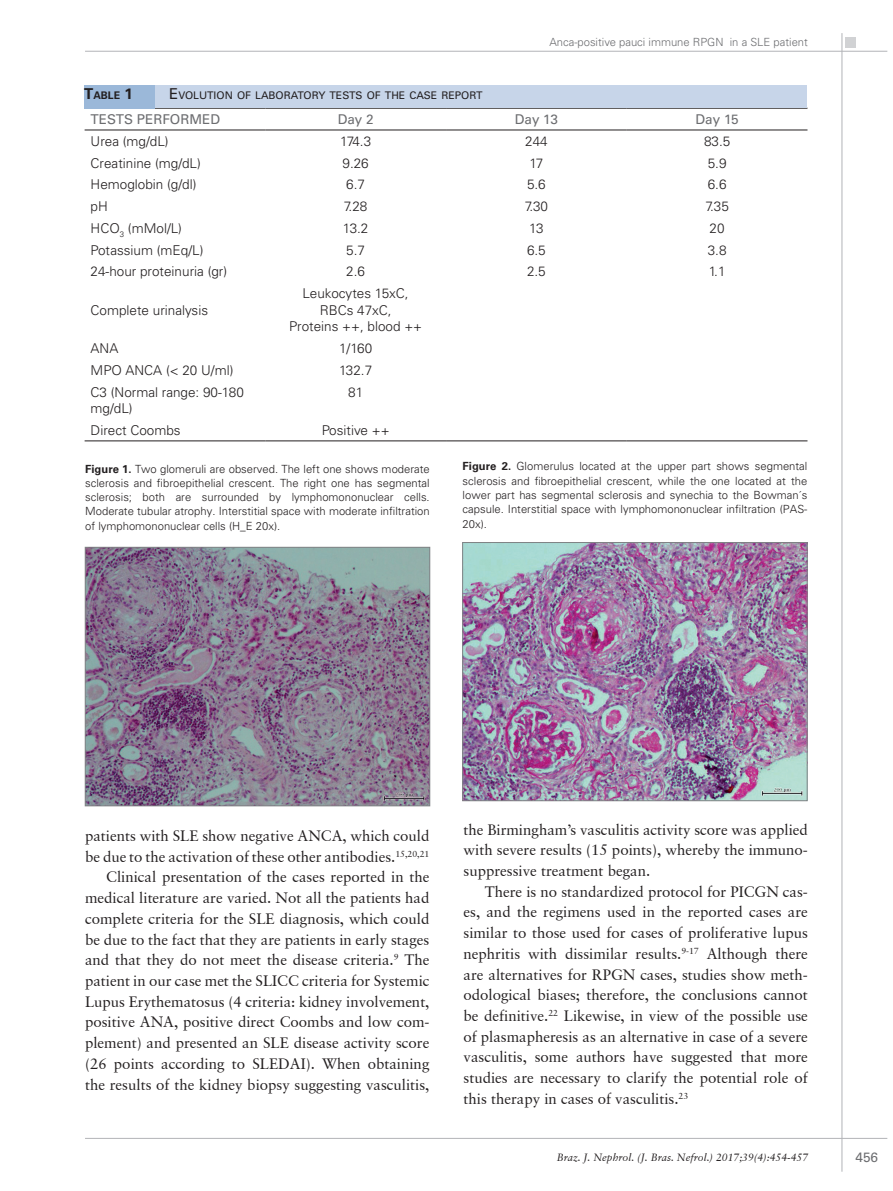
<style>
.page{position:relative;width:893px;height:1191px;background:#fff}
.page>*{position:absolute;margin:0;border:0;box-sizing:border-box;transform-origin:0 0}
.Texto{font:15px/20.7px "Garamond Retrospective S Si";color:#231f20;text-align:justify}
.Tabela_o_restante{font:300 13.5px/16.5px "Univers LT Std";color:#231f20;text-align:center}
.Tabela_1º_Linha{font:13.5px "Univers LT Std";color:#6c6d70}
.Legenda{font:300 11.25px/14.2px "Univers LT Std";color:#231f20;text-align:justify}
.t1{font:300 11.25px "Univers LT Std";color:#6c6d70}
.t2{font:italic 10.5px "Garamond Retrospective S Si";color:#231f20}
.Tabela_Titulo{font:10.5px "Univers LT Std";color:#231f20}
.Tabela_Titulo-2{font:700 10.5px "Univers LT Std";color:#231f20}
.s1{font-size:15px}
.s2{font-weight:400;font-size:15px}
.s3{font-weight:700}
</style>
<div class="page">
<div style="left:845px;top:37px;width:11px;height:11px;background:#d1d2d4"></div>
<hr style="left:85px;top:51px;width:802px;height:1px;background:#b2b3b7">
<hr style="left:842px;top:33px;width:1px;height:1138px;background:#b2b3b7">
<hr style="left:85px;top:1138px;width:802px;height:1px;background:#b2b3b7">
<hr style="left:85px;top:440px;width:180px;height:1px;background:#231f20">
<hr style="left:265px;top:440px;width:181px;height:1px;background:#231f20">
<hr style="left:446px;top:440px;width:181px;height:1px;background:#231f20">
<hr style="left:627px;top:440px;width:180px;height:1px;background:#231f20">
<hr style="left:85px;top:108px;width:180px;height:1px;background:#231f20">
<hr style="left:265px;top:108px;width:181px;height:1px;background:#231f20">
<hr style="left:446px;top:108px;width:181px;height:1px;background:#231f20">
<hr style="left:627px;top:108px;width:180px;height:1px;background:#231f20">
<hr style="left:85px;top:130px;width:180px;height:1px;background:#231f20">
<hr style="left:265px;top:130px;width:181px;height:1px;background:#231f20">
<hr style="left:446px;top:130px;width:181px;height:1px;background:#231f20">
<hr style="left:627px;top:130px;width:180px;height:1px;background:#231f20">
<div style="left:84px;top:85px;width:723px;height:23px;background:#c7d5e9"></div>
<div style="left:84px;top:85px;width:71px;height:23px;background:#9bb8d9"></div>
<img style="left:87px;top:549px;width:341px;height:255px">
<div style="left:85px;top:547px;width:345px;height:259px;border:1px solid #808285"></div>
<img style="left:464px;top:544px;width:341px;height:255px">
<div style="left:462px;top:542px;width:345px;height:259px;border:1px solid #808285"></div>
<p class="Tabela_Titulo-2" style="left:84px;top:89px;width:72px"><span class="s1">T</span>able <span class="s1">1</span> <span class="s2">E</span></p>
<p class="Tabela_Titulo" style="left:178px;top:89px;width:306px">VOLUTION OF LABORATORY TESTS OF THE CASE REPORT</p>
<p class="t1" style="left:549px;top:36px;width:260px">Anca-positive pauci immune RPGN in a SLE patient</p>
<p class="Tabela_1º_Linha" style="left:91px;top:111px;width:131px">TESTS PERFORMED</p>
<p class="Tabela_1º_Linha" style="left:338px;top:111px;width:38px">Day 2</p>
<p class="Tabela_1º_Linha" style="left:515px;top:111px;width:45px">Day 13</p>
<p class="Tabela_1º_Linha" style="left:695px;top:111px;width:45px">Day 15</p>
<p class="Tabela_o_restante" style="left:91px;top:133px;width:80px">Urea (mg/dL)</p>
<p class="Tabela_o_restante" style="left:340px;top:133px;width:33px">174.3</p>
<p class="Tabela_o_restante" style="left:525px;top:133px;width:24px">244</p>
<p class="Tabela_o_restante" style="left:704px;top:133px;width:28px">83.5</p>
<p class="Tabela_o_restante" style="left:91px;top:154px;width:112px">Creatinine (mg/dL)</p>
<p class="Tabela_o_restante" style="left:343px;top:154px;width:28px">9.26</p>
<p class="Tabela_o_restante" style="left:529px;top:154px;width:16px">17</p>
<p class="Tabela_o_restante" style="left:708px;top:154px;width:20px">5.9</p>
<p class="Tabela_o_restante" style="left:91px;top:176px;width:107px">Hemoglobin (g/dl)</p>
<p class="Tabela_o_restante" style="left:346px;top:176px;width:20px">6.7</p>
<p class="Tabela_o_restante" style="left:527px;top:176px;width:20px">5.6</p>
<p class="Tabela_o_restante" style="left:708px;top:176px;width:20px">6.6</p>
<p class="Tabela_o_restante" style="left:91px;top:198px;width:19px">pH</p>
<p class="Tabela_o_restante" style="left:344px;top:198px;width:25px">7.28</p>
<p class="Tabela_o_restante" style="left:525px;top:198px;width:25px">7.30</p>
<p class="Tabela_o_restante" style="left:705px;top:198px;width:25px">7.35</p>
<p class="Tabela_o_restante" style="left:91px;top:220px;width:93px">HCO<sub>3</sub> (mMol/L)</p>
<p class="Tabela_o_restante" style="left:343px;top:220px;width:27px">13.2</p>
<p class="Tabela_o_restante" style="left:529px;top:220px;width:16px">13</p>
<p class="Tabela_o_restante" style="left:710px;top:220px;width:17px">20</p>
<p class="Tabela_o_restante" style="left:91px;top:242px;width:114px">Potassium (mEq/L)</p>
<p class="Tabela_o_restante" style="left:346px;top:242px;width:20px">5.7</p>
<p class="Tabela_o_restante" style="left:527px;top:242px;width:20px">6.5</p>
<p class="Tabela_o_restante" style="left:708px;top:242px;width:20px">3.8</p>
<p class="Tabela_o_restante" style="left:91px;top:263px;width:138px">24-hour proteinuria (gr)</p>
<p class="Tabela_o_restante" style="left:346px;top:263px;width:20px">2.6</p>
<p class="Tabela_o_restante" style="left:527px;top:263px;width:20px">2.5</p>
<p class="Tabela_o_restante" style="left:709px;top:263px;width:18px">1.1</p>
<p class="Tabela_o_restante" style="left:91px;top:302px;width:119px">Complete urinalysis</p>
<p class="Tabela_o_restante" style="left:289px;top:285px;width:134px">Leukocytes 15xC,<br>RBCs 47xC,<br>Proteins ++, blood ++</p>
<p class="Tabela_o_restante" style="left:91px;top:340px;width:29px">ANA</p>
<p class="Tabela_o_restante" style="left:339px;top:340px;width:35px">1/160</p>
<p class="Tabela_o_restante" style="left:91px;top:362px;width:144px">MPO ANCA (&lt; 20 U/ml)</p>
<p class="Tabela_o_restante" style="left:339px;top:362px;width:35px">132.7</p>
<p class="Tabela_o_restante" style="left:91px;top:383px;width:155px;text-align:left">C3 (Normal range: 90-180 mg/dL)</p>
<p class="Tabela_o_restante" style="left:348px;top:383px;width:17px">81</p>
<p class="Tabela_o_restante" style="left:91px;top:422px;width:92px">Direct Coombs</p>
<p class="Tabela_o_restante" style="left:322px;top:422px;width:69px">Positive ++</p>
<p class="Legenda" style="left:85px;top:461px;width:346px"><span class="s3">Figure 1.</span> Two glomeruli are observed. The left one shows moderate sclerosis and fibroepithelial crescent. The right one has segmental sclerosis; both are surrounded by lymphomononuclear cells.<br>Moderate tubular atrophy. Interstitial space with moderate infiltration of lymphomononuclear cells (H_E 20x).</p>
<p class="Legenda" style="left:463px;top:459px;width:346px"><span class="s3">Figure 2.</span> Glomerulus located at the upper part shows segmental sclerosis and fibroepithelial crescent, while the one located at the lower part has segmental sclerosis and synechia to the Bowman´s capsule. Interstitial space with lymphomononuclear infiltration (PAS-20x).</p>
<p class="Texto" style="left:85px;top:825px;width:346px">patients with SLE show negative ANCA, which could be due to the activation of these other antibodies.<sup>15,20,21</sup></p>
<p class="Texto" style="left:85px;top:866px;width:346px;text-indent:21px">Clinical presentation of the cases reported in the medical literature are varied. Not all the patients had complete criteria for the SLE diagnosis, which could be due to the fact that they are patients in early stages and that they do not meet the disease criteria.<sup>9</sup> The patient in our case met the SLICC criteria for Systemic Lupus Erythematosus (4 criteria: kidney involvement, positive ANA, positive direct Coombs and low com&shy;plement) and presented an SLE disease activity score (26 points according to SLEDAI). When obtaining the results of the kidney biopsy suggesting vasculitis,</p>
<p class="Texto" style="left:463px;top:819px;width:346px">the Birmingham’s vasculitis activity score was applied with severe results (15 points), whereby the immuno&shy;suppressive treatment began.</p>
<p class="Texto" style="left:463px;top:881px;width:346px;text-indent:21px">There is no standardized protocol for PICGN cas&shy;es, and the regimens used in the reported cases are similar to those used for cases of proliferative lupus nephritis with dissimilar results.<sup>9-17</sup> Although there are alternatives for RPGN cases, studies show meth&shy;odological biases; therefore, the conclusions cannot be definitive.<sup>22</sup> Likewise, in view of the possible use of plasmapheresis as an alternative in case of a severe vasculitis, some authors have suggested that more studies are necessary to clarify the potential role of this therapy in cases of vasculitis.<sup>23</sup></p>
<p class="t2" style="left:557px;top:1151px;width:253px">Braz. J. Nephrol. (J. Bras. Nefrol.) 2017;39(4):454-457</p>
<p class="Tabela_1º_Linha" style="left:855px;top:1149px;width:24px">456</p>
</div>
